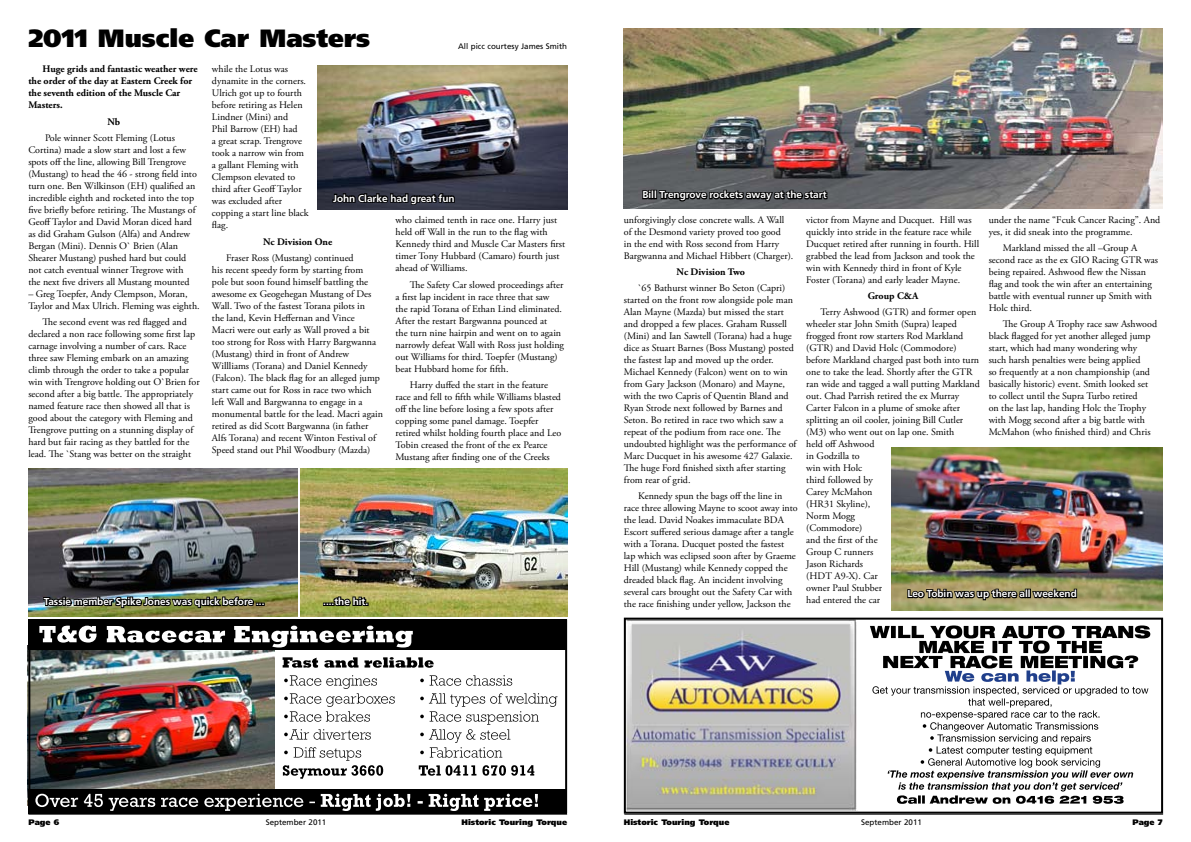
<style>
.page{position:relative;width:1191px;height:842px;background:#fff}
.page>*{position:absolute;margin:0;border:0;box-sizing:border-box;transform-origin:0 0}
.t1{font:900 25px "Frutiger";color:#000}
.t2{font:10px/12px "Adobe Garamond Pro";color:#000}
.t3{font:700 10px/12px "Adobe Garamond Pro";color:#000}
.t4{font:700 10px "Frutiger";color:#fff}
.t5{font:900 8px "Frutiger";color:#000}
.t6{font:8px "Frutiger";color:#000}
</style>
<div class="page">
<hr style="left:624px;top:814px;width:539px;height:1px;background:#000">
<hr style="left:28px;top:814px;width:539px;height:1px;background:#000">
<img style="left:627px;top:621px;width:231px;height:190px">
<div style="left:624px;top:618px;width:539px;height:196px;border:2px solid #000"></div>
<div style="left:857px;top:621px;width:301px;height:188px;background:#fff"></div>
<img style="left:31px;top:650px;width:244px;height:139px">
<div style="left:28px;top:619px;width:539px;height:31px;background:#000"></div>
<div style="left:28px;top:789px;width:539px;height:25px;background:#000"></div>
<svg style="left:35px;top:794px;width:503px;height:17px"></svg>
<svg style="left:283px;top:675px;width:274px;height:104px"></svg>
<svg style="left:282px;top:657px;width:152px;height:11px"></svg>
<img style="left:624px;top:28px;width:538px;height:181px">
<img style="left:891px;top:448px;width:271px;height:163px">
<img style="left:28px;top:469px;width:270px;height:147px">
<img style="left:318px;top:65px;width:249px;height:145px">
<svg style="left:331px;top:192px;width:125px;height:18px"></svg>
<svg style="left:641px;top:180px;width:187px;height:29px"></svg>
<svg style="left:870px;top:579px;width:280px;height:225px"></svg>
<img style="left:300px;top:469px;width:267px;height:147px">
<img style="left:39px;top:586px;width:374px;height:61px">
<h1 class="t1" style="left:28px;top:23px;width:343px">2011 Muscle Car Masters</h1>
<p class="t6" style="left:458px;top:41px;width:110px">All picc courtesy James Smith</p>
<p class="t3" style="left:28px;top:63px;width:171px;text-indent:14px">Huge grids and fantastic weather were the order of the day at Eastern Creek for the seventh edition of the Muscle Car<br>Masters.</p>
<p class="t3" style="left:107px;top:116px;width:14px">Nb</p>
<p class="t2" style="left:28px;top:132px;width:170px;text-indent:17px">Pole winner Scott Fleming (Lotus Cortina) made a slow start and lost a few spots off the line, allowing Bill Trengrove (Mustang) to head the 46 - strong field into turn one. Ben Wilkinson (EH) qualified an incredible eighth and rocketed into the top five briefly before retiring. The Mustangs of Geoff Taylor and David Moran diced hard as did Graham Gulson (Alfa) and Andrew Bergan (Mini). Dennis O` Brien (Alan Shearer Mustang) pushed hard but could not catch eventual winner Tregrove with the next five drivers all Mustang mounted</p>
<p class="t2" style="left:28px;top:288px;width:173px">– Greg Toepfer, Andy Clempson, Moran,<br>Taylor and Max Ulrich. Fleming was eighth.</p>
<p class="t2" style="left:28px;top:316px;width:173px;text-indent:14px">The second event was red flagged and declared a non race following some first lap carnage involving a number of cars. Race three saw Fleming embark on an amazing climb through the order to take a popular win with Trengrove holding out O`Brien for second after a big battle. The appropriately named feature race then showed all that is good about the category with Fleming and Trengrove putting on a stunning display of hard but fair racing as they battled for the lead. The `Stang was better on the straight</p>
<p class="t2" style="left:212px;top:64px;width:98px">while the Lotus was dynamite in the corners.<br>Ulrich got up to fourth before retiring as Helen<br>Lindner (Mini) and<br>Phil Barrow (EH) had<br>a great scrap. Trengrove took a narrow win from a gallant Fleming with<br>Clempson elevated to third after Geoff Taylor was excluded after copping a start line black flag.</p>
<p class="t3" style="left:263px;top:236px;width:71px">Nc Division One</p>
<p class="t2" style="left:212px;top:252px;width:172px;text-indent:14px">Fraser Ross (Mustang) continued<br>his recent speedy form by starting from<br>pole but soon found himself battling the awesome ex Geogehegan Mustang of Des Wall. Two of the fastest Torana pilots in<br>the land, Kevin Heffernan and Vince<br>Macri were out early as Wall proved a bit too strong for Ross with Harry Bargwanna (Mustang) third in front of Andrew Willliams (Torana) and Daniel Kennedy (Falcon). The black flag for an alleged jump start came out for Ross in race two which left Wall and Bargwanna to engage in a monumental battle for the lead. Macri again retired as did Scott Bargwanna (in father Alfs Torana) and recent Winton Festival of Speed stand out Phil Woodbury (Mazda)</p>
<p class="t4" style="left:333px;top:192px;width:123px">John Clarke had great fun</p>
<p class="t2" style="left:395px;top:215px;width:171px">who claimed tenth in race one. Harry just held off Wall in the run to the flag with Kennedy third and Muscle Car Masters first timer Tony Hubbard (Camaro) fourth just ahead of Williams.</p>
<p class="t2" style="left:395px;top:279px;width:170px;text-indent:14px">The Safety Car slowed proceedings after a first lap incident in race three that saw the rapid Torana of Ethan Lind eliminated.<br>After the restart Bargwanna pounced at<br>the turn nine hairpin and went on to again narrowly defeat Wall with Ross just holding out Williams for third. Toepfer (Mustang) beat Hubbard home for fifth.</p>
<p class="t2" style="left:395px;top:379px;width:167px;text-indent:14px">Harry duffed the start in the feature race and fell to fifth while Williams blasted off the line before losing a few spots after copping some panel damage. Toepfer retired whilst holding fourth place and Leo Tobin creased the front of the ex Pearce Mustang after finding one of the Creeks</p>
<p class="t4" style="left:44px;top:596px;width:222px">Tassie member Spike Jones was quick before ...</p>
<p class="t4" style="left:323px;top:596px;width:47px">....the hit.</p>
<p class="t4" style="left:642px;top:189px;width:186px">Bill Trengrove rockets away at the start</p>
<p class="t2" style="left:624px;top:214px;width:171px">unforgivingly close concrete walls. A Wall of the Desmond variety proved too good<br>in the end with Ross second from Harry Bargwanna and Michael Hibbert (Charger).</p>
<p class="t3" style="left:676px;top:266px;width:70px">Nc Division Two</p>
<p class="t2" style="left:624px;top:282px;width:174px;text-indent:14px">`65 Bathurst winner Bo Seton (Capri) started on the front row alongside pole man Alan Mayne (Mazda) but missed the start and dropped a few places. Graham Russell (Mini) and Ian Sawtell (Torana) had a huge dice as Stuart Barnes (Boss Mustang) posted the fastest lap and moved up the order.<br>Michael Kennedy (Falcon) went on to win from Gary Jackson (Monaro) and Mayne, with the two Capris of Quentin Bland and Ryan Strode next followed by Barnes and Seton. Bo retired in race two which saw a repeat of the podium from race one. The undoubted highlight was the performance of Marc Ducquet in his awesome 427 Galaxie.<br>The huge Ford finished sixth after starting from rear of grid.</p>
<p class="t2" style="left:624px;top:491px;width:175px;text-indent:14px">Kennedy spun the bags off the line in race three allowing Mayne to scoot away into the lead. David Noakes immaculate BDA Escort suffered serious damage after a tangle with a Torana. Ducquet posted the fastest lap which was eclipsed soon after by Graeme Hill (Mustang) while Kennedy copped the dreaded black flag. An incident involving several cars brought out the Safety Car with the race finishing under yellow, Jackson the</p>
<p class="t2" style="left:806px;top:214px;width:174px">victor from Mayne and Ducquet. Hill was quickly into stride in the feature race while Ducquet retired after running in fourth. Hill grabbed the lead from Jackson and took the win with Kennedy third in front of Kyle Foster (Torana) and early leader Mayne.</p>
<p class="t3" style="left:868px;top:290px;width:52px">Group C&amp;A</p>
<p class="t2" style="left:806px;top:306px;width:175px;text-indent:14px">Terry Ashwood (GTR) and former open wheeler star John Smith (Supra) leaped frogged front row starters Rod Markland (GTR) and David Holc (Commodore) before Markland charged past both into turn one to take the lead. Shortly after the GTR ran wide and tagged a wall putting Markland out. Chad Parrish retired the ex Murray<br>Carter Falcon in a plume of smoke after splitting an oil cooler, joining Bill Cutler (M3) who went out on lap one. Smith<br>held off Ashwood<br>in Godzilla to<br>win with Holc<br>third followed by<br>Carey McMahon<br>(HR31 Skyline),<br>Norm Mogg<br>(Commodore)<br>and the first of the<br>Group C runners<br>Jason Richards<br>(HDT A9-X). Car<br>owner Paul Stubber<br>had entered the car</p>
<p class="t2" style="left:988px;top:214px;width:173px">under the name “Fcuk Cancer Racing”. And yes, it did sneak into the programme.</p>
<p class="t2" style="left:988px;top:242px;width:171px;text-indent:14px">Markland missed the all –Group A second race as the ex GIO Racing GTR was being repaired. Ashwood flew the Nissan flag and took the win after an entertaining battle with eventual runner up Smith with Holc third.</p>
<p class="t2" style="left:988px;top:318px;width:170px;text-indent:14px">The Group A Trophy race saw Ashwood black flagged for yet another alleged jump start, which had many wondering why such harsh penalties were being applied<br>so frequently at a non championship (and basically historic) event. Smith looked set to collect until the Supra Turbo retired<br>on the last lap, handing Holc the Trophy with Mogg second after a big battle with McMahon (who finished third) and Chris</p>
<p class="t4" style="left:907px;top:588px;width:171px">Leo Tobin was up there all weekend</p>
<p class="t5" style="left:28px;top:818px;width:32px">Page 6</p>
<p class="t6" style="left:266px;top:818px;width:62px">September 2011</p>
<p class="t5" style="left:461px;top:818px;width:107px">Historic Touring Torque</p>
<p class="t5" style="left:624px;top:818px;width:107px">Historic Touring Torque</p>
<p class="t6" style="left:861px;top:818px;width:62px">September 2011</p>
<p class="t5" style="left:1132px;top:818px;width:32px">Page 7</p>
</div>
